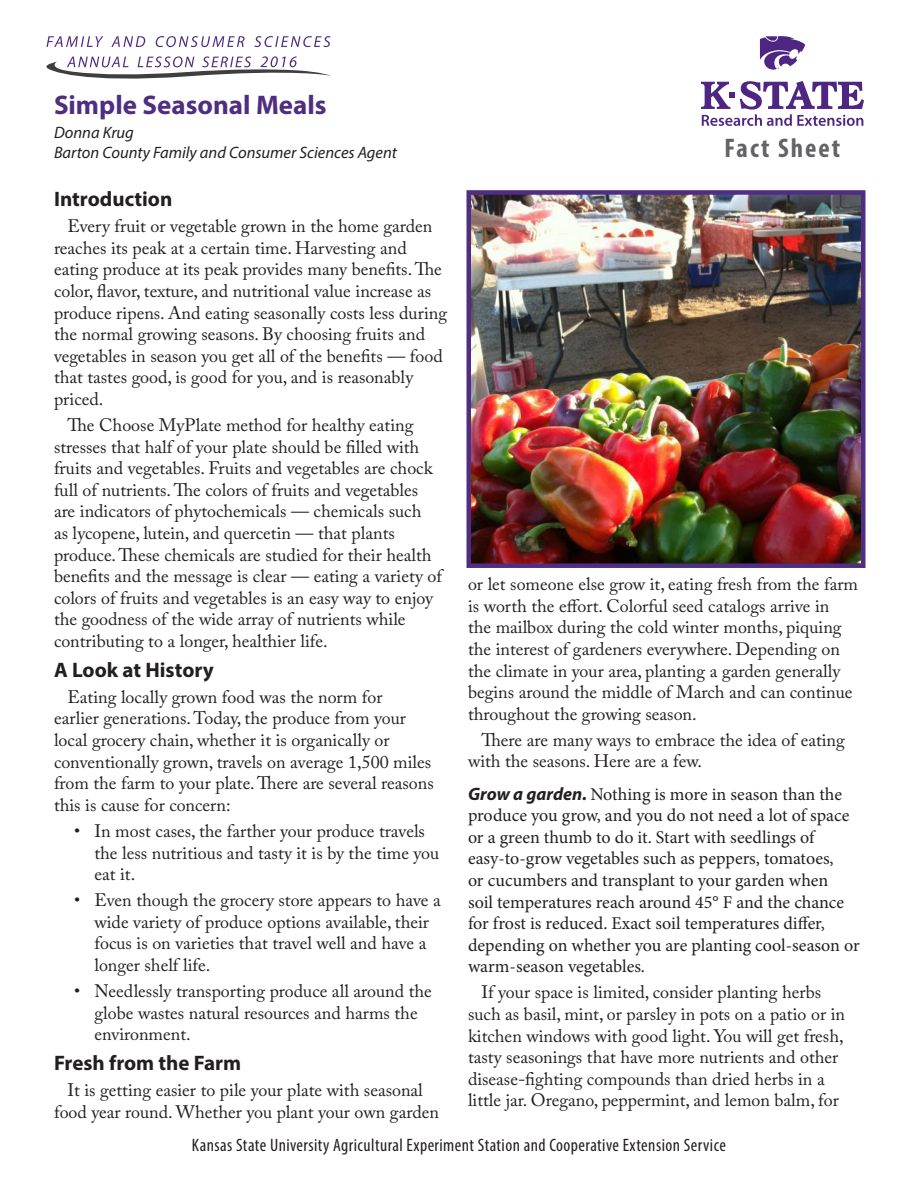
<style>
.page{position:relative;width:918px;height:1188px;background:#fff}
.page>*{position:absolute;margin:0;border:0;box-sizing:border-box;transform-origin:0 0}
.Main_Title{font:700 27px "Myriad Pro";color:#4f2d82}
.t1{font:700 condensed 27px "Myriad Pro";letter-spacing:.075em;color:#636366}
.Large_Heading{font:700 21px "Myriad Pro";color:#231f20}
.Body_Copy{font:18px/21.6px "Adobe Caslon Pro";color:#231f20}
.Sub_Heading{font:18px/21.6px "Minion Pro";letter-spacing:-.005em;color:#231f20}
.t2{font:condensed 18px "Myriad Pro";letter-spacing:.025em;color:#231f20}
.Sub_Title{font:italic 16.5px "Myriad Pro";color:#231f20}
.s1{font-family:"Myriad Pro";font-weight:700;font-style:italic}
</style>
<div class="page">
<svg style="left:701px;top:81px;width:163px;height:45px"></svg>
<svg style="left:760px;top:36px;width:45px;height:34px"></svg>
<svg style="left:46px;top:36px;width:57px;height:11px"></svg>
<svg style="left:111px;top:36px;width:34px;height:11px"></svg>
<svg style="left:156px;top:36px;width:89px;height:11px"></svg>
<svg style="left:254px;top:36px;width:77px;height:11px"></svg>
<svg style="left:46px;top:56px;width:285px;height:23px"></svg>
<img style="left:471px;top:195px;width:390px;height:368px">
<div style="left:466px;top:190px;width:400px;height:378px;border:4px solid #4f2d82"></div>
<p class="Main_Title" style="left:54px;top:87px;width:274px">Simple Seasonal Meals</p>
<p class="Sub_Title" style="left:54px;top:123px;width:81px">Donna Krug</p>
<p class="Sub_Title" style="left:54px;top:142px;width:345px">Barton County Family and Consumer Sciences Agent</p>
<p class="Large_Heading" style="left:54px;top:185px;width:120px">Introduction</p>
<p class="Body_Copy" style="left:54px;top:215px;width:395px;text-indent:14px">Every fruit or vegetable grown in the home garden reaches its peak at a certain time. Harvesting and eating produce at its peak provides many benefits. The color, flavor, texture, and nutritional value increase as produce ripens. And eating seasonally costs less during the normal growing seasons. By choosing fruits and vegetables in season you get all of the benefits — food that tastes good, is good for you, and is reasonably priced.</p>
<p class="Body_Copy" style="left:54px;top:414px;width:390px;text-indent:14px">The Choose MyPlate method for healthy eating stresses that half of your plate should be filled with fruits and vegetables. Fruits and vegetables are chock full of nutrients. The colors of fruits and vegetables are indicators of phytochemicals — chemicals such<br>as lycopene, lutein, and quercetin — that plants produce. These chemicals are studied for their health benefits and the message is clear — eating a variety of colors of fruits and vegetables is an easy way to enjoy the goodness of the wide array of nutrients while contributing to a longer, healthier life.</p>
<p class="Large_Heading" style="left:54px;top:656px;width:161px">A Look at History</p>
<p class="Body_Copy" style="left:54px;top:686px;width:381px;text-indent:14px">Eating locally grown food was the norm for<br>earlier generations. Today, the produce from your local grocery chain, whether it is organically or conventionally grown, travels on average 1,500 miles from the farm to your plate. There are several reasons this is cause for concern:</p>
<p class="Body_Copy" style="left:94px;top:820px;width:346px;text-indent:-20px">• In most cases, the farther your produce travels the less nutritious and tasty it is by the time you eat it.</p>
<p class="Body_Copy" style="left:94px;top:889px;width:348px;text-indent:-20px">• Even though the grocery store appears to have a wide variety of produce options available, their focus is on varieties that travel well and have a longer shelf life.</p>
<p class="Body_Copy" style="left:94px;top:980px;width:339px;text-indent:-20px">• Needlessly transporting produce all around the globe wastes natural resources and harms the environment.</p>
<p class="Large_Heading" style="left:54px;top:1049px;width:189px">Fresh from the Farm</p>
<p class="Body_Copy" style="left:54px;top:1079px;width:386px;text-align:center">It is getting easier to pile your plate with seasonal food year round. Whether you plant your own garden</p>
<h1 class="t1" style="left:725px;top:131px;width:117px">Fact Sheet</h1>
<p class="Body_Copy" style="left:468px;top:573px;width:392px">or let someone else grow it, eating fresh from the farm is worth the effort. Colorful seed catalogs arrive in<br>the mailbox during the cold winter months, piquing the interest of gardeners everywhere. Depending on the climate in your area, planting a garden generally begins around the middle of March and can continue throughout the growing season.</p>
<p class="Body_Copy" style="left:468px;top:729px;width:378px;text-indent:14px">There are many ways to embrace the idea of eating with the seasons. Here are a few.</p>
<p class="Sub_Heading" style="left:468px;top:783px;width:393px"><span class="s1">Grow a garden.</span> Nothing is more in season than the produce you grow, and you do not need a lot of space or a green thumb to do it. Start with seedlings of easy-to-grow vegetables such as peppers, tomatoes,<br>or cucumbers and transplant to your garden when<br>soil temperatures reach around 45° F and the chance for frost is reduced. Exact soil temperatures differ, depending on whether you are planting cool-season or warm-season vegetables.</p>
<p class="Body_Copy" style="left:468px;top:981px;width:379px;text-indent:14px">If your space is limited, consider planting herbs such as basil, mint, or parsley in pots on a patio or in kitchen windows with good light. You will get fresh, tasty seasonings that have more nutrients and other disease-fighting compounds than dried herbs in a little jar. Oregano, peppermint, and lemon balm, for</p>
<p class="t2" style="left:192px;top:1134px;width:536px">Kansas State University Agricultural Experiment Station and Cooperative Extension Service</p>
</div>
